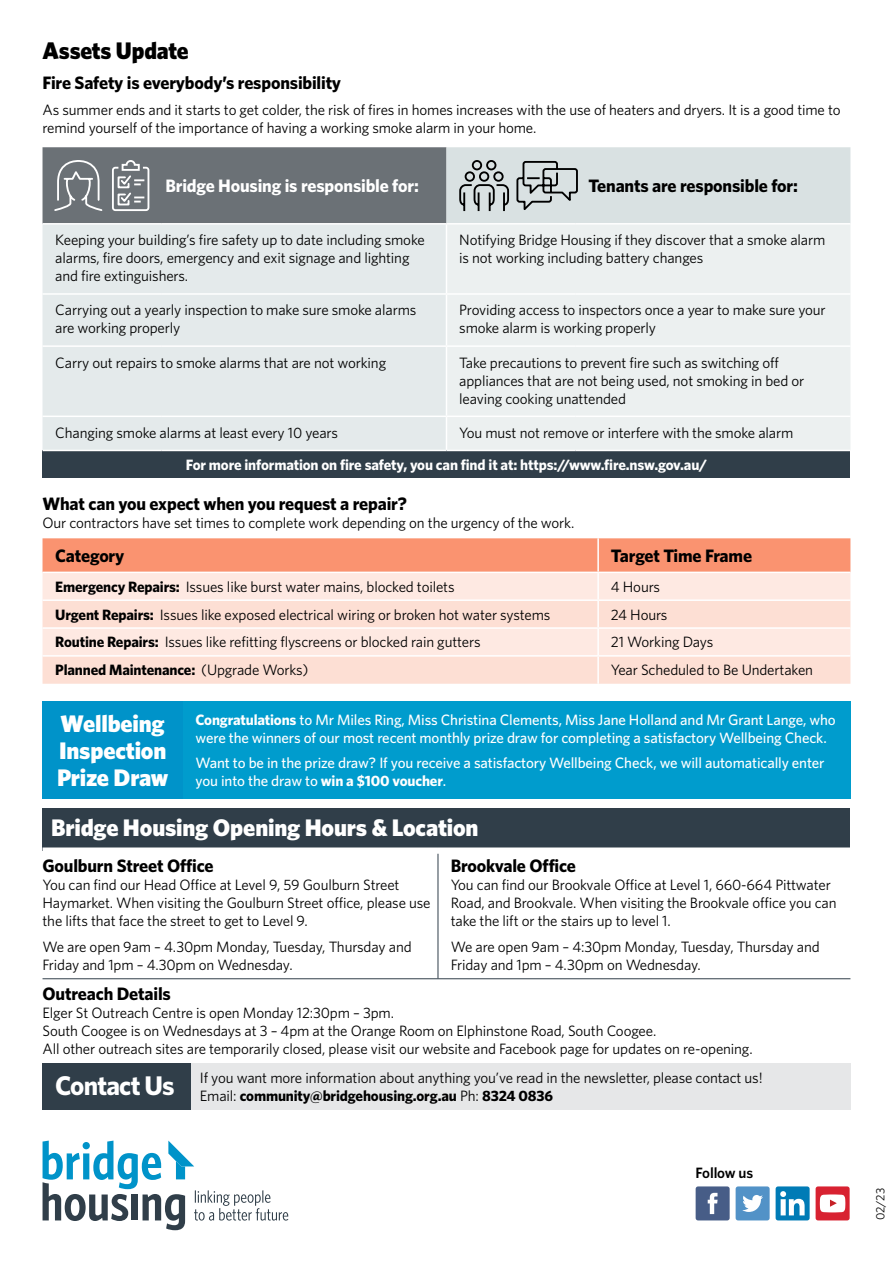
<style>
.page{position:relative;width:893px;height:1263px;background:#fff}
.page>*{position:absolute;margin:0;border:0;box-sizing:border-box;transform-origin:0 0}
.t1{font:700 27px "Whitney";letter-spacing:-.03em;color:#fff}
.t2{font:900 24px/27px "Whitney";letter-spacing:-.01em;color:#fff}
.t3{font:900 24px "Whitney";letter-spacing:-.01em;color:#000}
.t4{font:700 18px "Whitney";letter-spacing:-.01em;color:#000}
.t5{font:700 18px "Whitney";letter-spacing:-.01em;color:#fff}
.t6{font:15px/18px "Whitney";letter-spacing:-.01em;color:#000}
.t7{font:500 15px/18px "Whitney";letter-spacing:-.01em;color:#fff}
.t8{font:700 15px "Whitney";letter-spacing:-.01em;color:#fff}
.t9{font:700 15px "Whitney";letter-spacing:-.01em;color:#000}
.t10{font:600 15px "Whitney";letter-spacing:-.01em;color:#000}
.t11{font:12px "Whitney";color:#000}
.s1{font-weight:700}
.s2{font-weight:400}
</style>
<div class="page">
<svg style="left:43px;top:1140px;width:245px;height:90px"></svg>
<svg style="left:696px;top:1186px;width:34px;height:34px"></svg>
<svg style="left:736px;top:1186px;width:34px;height:34px"></svg>
<div style="left:776px;top:1186px;width:34px;height:34px;background:#007bb6;border-radius:2px"></div>
<svg style="left:780px;top:1191px;width:25px;height:24px"></svg>
<div style="left:816px;top:1186px;width:34px;height:34px;background:#d82231;border-radius:2px"></div>
<svg style="left:820px;top:1194px;width:25px;height:18px"></svg>
<div style="left:43px;top:1063px;width:148px;height:47px;background:#303e49"></div>
<div style="left:43px;top:808px;width:807px;height:42px;background:#303e49"></div>
<hr style="left:43px;top:978px;width:395px;height:1px;background:#303e49">
<hr style="left:438px;top:978px;width:412px;height:1px;background:#303e49">
<hr style="left:438px;top:853px;width:1px;height:125px;background:#303e49">
<div style="left:43px;top:847px;width:395px;height:6px;background:#fff"></div>
<div style="left:438px;top:847px;width:412px;height:6px;background:#fff"></div>
<div style="left:191px;top:1063px;width:659px;height:47px;background:#e6e7e8"></div>
<div style="left:43px;top:225px;width:403px;height:225px;background:#e4eaeb"></div>
<div style="left:447px;top:225px;width:403px;height:225px;background:#ecf0f0"></div>
<div style="left:43px;top:450px;width:807px;height:28px;background:#303e49"></div>
<hr style="left:43px;top:293px;width:118px;height:2px;background:#fff">
<hr style="left:161px;top:293px;width:285px;height:2px;background:#fff">
<hr style="left:446px;top:293px;width:130px;height:2px;background:#fff">
<hr style="left:576px;top:293px;width:274px;height:2px;background:#fff">
<hr style="left:43px;top:345px;width:118px;height:2px;background:#fff">
<hr style="left:161px;top:345px;width:285px;height:2px;background:#fff">
<hr style="left:446px;top:345px;width:130px;height:2px;background:#fff">
<hr style="left:576px;top:345px;width:274px;height:2px;background:#fff">
<hr style="left:43px;top:416px;width:118px;height:1px;background:#fff">
<hr style="left:161px;top:416px;width:285px;height:1px;background:#fff">
<hr style="left:446px;top:416px;width:130px;height:1px;background:#fff">
<hr style="left:576px;top:416px;width:274px;height:1px;background:#fff">
<hr style="left:43px;top:450px;width:118px;height:1px;background:#fff">
<hr style="left:161px;top:450px;width:285px;height:1px;background:#fff">
<hr style="left:446px;top:450px;width:130px;height:1px;background:#fff">
<hr style="left:576px;top:450px;width:274px;height:1px;background:#fff">
<svg style="left:43px;top:147px;width:807px;height:77px;background:#a1a7aa"></svg>
<div style="left:43px;top:702px;width:140px;height:97px;background:#0093c9"></div>
<div style="left:183px;top:702px;width:667px;height:97px;background:#009ccd"></div>
<div style="left:43px;top:538px;width:807px;height:34px;background:#fa9370"></div>
<div style="left:43px;top:573px;width:807px;height:26px;background:#fee9e2"></div>
<svg style="left:43px;top:601px;width:807px;height:83px;background:#fde2d8"></svg>
<hr style="left:597px;top:538px;width:2px;height:34px;background:#fff">
<hr style="left:597px;top:573px;width:2px;height:26px;background:#fff">
<hr style="left:597px;top:601px;width:2px;height:26px;background:#fff">
<hr style="left:43px;top:627px;width:555px;height:2px;background:#fff">
<hr style="left:598px;top:627px;width:252px;height:2px;background:#fff">
<hr style="left:597px;top:629px;width:2px;height:26px;background:#fff">
<hr style="left:43px;top:655px;width:555px;height:2px;background:#fff">
<hr style="left:598px;top:655px;width:252px;height:2px;background:#fff">
<hr style="left:597px;top:657px;width:2px;height:27px;background:#fff">
<h2 class="t3" style="left:43px;top:36px;width:148px">Assets Update</h2>
<p class="t4" style="left:43px;top:72px;width:300px">Fire Safety is everybody’s responsibility</p>
<p class="t6" style="left:43px;top:100px;width:800px">As summer ends and it starts to get colder, the risk of fires in homes increases with the use of heaters and dryers. It is a good time to remind yourself of the importance of having a working smoke alarm in your home.</p>
<p class="t5" style="left:165px;top:175px;width:255px">Bridge Housing is responsible for:</p>
<p class="t4" style="left:589px;top:175px;width:211px">Tenants are responsible for:</p>
<p class="t6" style="left:55px;top:231px;width:371px">Keeping your building’s fire safety up to date including smoke alarms, fire doors, emergency and exit signage and lighting and fire extinguishers.</p>
<p class="t6" style="left:459px;top:231px;width:368px">Notifying Bridge Housing if they discover that a smoke alarm is not working including battery changes</p>
<p class="t6" style="left:55px;top:301px;width:363px">Carrying out a yearly inspection to make sure smoke alarms are working properly</p>
<p class="t6" style="left:459px;top:301px;width:368px">Providing access to inspectors once a year to make sure your smoke alarm is working properly</p>
<p class="t6" style="left:55px;top:353px;width:332px">Carry out repairs to smoke alarms that are not working</p>
<p class="t6" style="left:459px;top:353px;width:347px">Take precautions to prevent fire such as switching off appliances that are not being used, not smoking in bed or leaving cooking unattended</p>
<p class="t6" style="left:55px;top:423px;width:284px">Changing smoke alarms at least every 10 years</p>
<p class="t6" style="left:459px;top:423px;width:336px">You must not remove or interfere with the smoke alarm</p>
<p class="t8" style="left:186px;top:455px;width:523px">For more information on fire safety, you can find it at: https://www.fire.nsw.gov.au/</p>
<p class="t4" style="left:43px;top:493px;width:366px">What can you expect when you request a repair?</p>
<p class="t6" style="left:43px;top:513px;width:533px">Our contractors have set times to complete work depending on the urgency of the work.</p>
<p class="t4" style="left:55px;top:545px;width:71px">Category</p>
<p class="t4" style="left:611px;top:545px;width:143px">Target Time Frame</p>
<p class="t6" style="left:55px;top:577px;width:401px"><span class="s1">Emergency Repairs:</span> Issues like burst water mains, blocked toilets</p>
<p class="t6" style="left:611px;top:577px;width:51px">4 Hours</p>
<p class="t6" style="left:55px;top:605px;width:497px"><span class="s1">Urgent Repairs:</span> Issues like exposed electrical wiring or broken hot water systems</p>
<p class="t6" style="left:611px;top:605px;width:58px">24 Hours</p>
<p class="t6" style="left:55px;top:633px;width:427px"><span class="s1">Routine Repairs:</span> Issues like refitting flyscreens or blocked rain gutters</p>
<p class="t6" style="left:611px;top:633px;width:104px">21 Working Days</p>
<p class="t9" style="left:55px;top:661px;width:255px">Planned Maintenance: <span class="s2">(Upgrade Works)</span></p>
<p class="t6" style="left:611px;top:661px;width:204px">Year Scheduled to Be Undertaken</p>
<h2 class="t2" style="left:57px;top:709px;width:113px">Wellbeing<br>Inspection<br>Prize Draw</h2>
<p class="t7" style="left:196px;top:711px;width:642px"><span class="s1">Congratulations</span> to Mr Miles Ring, Miss Christina Clements, Miss Jane Holland and Mr Grant Lange, who were the winners of our most recent monthly prize draw for completing a satisfactory Wellbeing Check.</p>
<p class="t7" style="left:196px;top:753px;width:630px">Want to be in the prize draw? If you receive a satisfactory Wellbeing Check, we will automatically enter you into the draw to <span class="s1">win a $100 voucher</span>.</p>
<h2 class="t2" style="left:51px;top:813px;width:429px">Bridge Housing Opening Hours &amp; Location</h2>
<p class="t4" style="left:43px;top:855px;width:173px">Goulburn Street Office</p>
<p class="t6" style="left:43px;top:875px;width:390px">You can find our Head Office at Level 9, 59 Goulburn Street<br>Haymarket. When visiting the Goulburn Street office, please use the lifts that face the street to get to Level 9.</p>
<p class="t6" style="left:43px;top:938px;width:371px">We are open 9am – 4.30pm Monday, Tuesday, Thursday and<br>Friday and 1pm – 4.30pm on Wednesday.</p>
<p class="t4" style="left:451px;top:855px;width:127px">Brookvale Office</p>
<p class="t6" style="left:451px;top:875px;width:387px">You can find our Brookvale Office at Level 1, 660-664 Pittwater<br>Road, and Brookvale. When visiting the Brookvale office you can take the lift or the stairs up to level 1.</p>
<p class="t6" style="left:451px;top:938px;width:370px">We are open 9am – 4:30pm Monday, Tuesday, Thursday and<br>Friday and 1pm – 4.30pm on Wednesday.</p>
<p class="t4" style="left:43px;top:983px;width:130px">Outreach Details</p>
<p class="t6" style="left:43px;top:1004px;width:712px">Elger St Outreach Centre is open Monday 12:30pm – 3pm.<br>South Coogee is on Wednesdays at 3 – 4pm at the Orange Room on Elphinstone Road, South Coogee.<br>All other outreach sites are temporarily closed, please visit our website and Facebook page for updates on re-opening.</p>
<p class="t6" style="left:200px;top:1068px;width:564px">If you want more information about anything you’ve read in the newsletter, please contact us!<br>Email: <span class="s1">community@bridgehousing.org.au</span> Ph: <span class="s1">8324 0836</span></p>
<h1 class="t1" style="left:55px;top:1069px;width:121px">Contact Us</h1>
<p class="t10" style="left:696px;top:1164px;width:59px">Follow us</p>
<p class="t11" style="left:873px;top:1220px;width:34px;rotate:-90deg">02/23</p>
</div>
